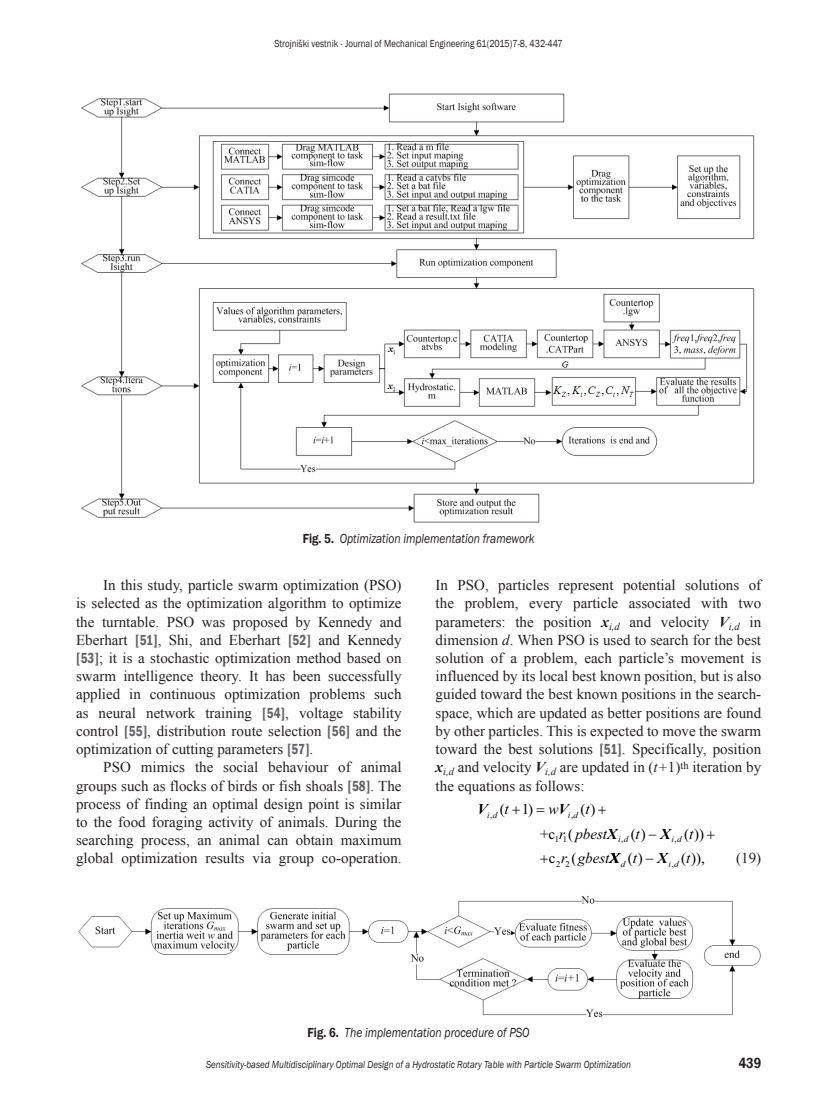
<style>
.page{position:relative;width:816px;height:1114px;background:#fff}
.page>*{position:absolute;margin:0;border:0;box-sizing:border-box;transform-origin:0 0}
.Normal_Equation{font:15px/18.1px "Times New Roman";color:#231f20;text-align:justify}
.t1{font:15px "Times New Roman";color:#000}
.t2{font:italic 15px/24.3px "Times New Roman";color:#000}
.t3{font:600 15px "Franklin Gothic";color:#231f20;scale:.85 1}
.t4{font:italic 700 15px "Times New Roman";color:#000}
.Normal_Figure{font:italic 13.5px "Franklin Gothic";color:#231f20;scale:.85 1}
.t5{font:italic 10.5px "Franklin Gothic";color:#231f20;scale:.85 1}
.t6{font:10.5px "Franklin Gothic";color:#231f20;scale:.85 1}
.t7{font:italic 8.7px "Times New Roman";color:#000}
.t8{font:8.7px "Times New Roman";color:#000}
.s1{font-weight:600;font-style:normal}
.s2{font-family:"Franklin Gothic";font-weight:600;font-stretch:condensed;color:#636366}
.s3{font-weight:700;font-style:italic}
.s4{font-style:italic}
.s5{font-weight:700}
.s6{font-style:normal}
</style>
<div class="page">
<img style="left:81px;top:93px;width:674px;height:430px">
<img style="left:78px;top:896px;width:683px;height:121px">
<p class="t6" style="left:274px;top:37px;width:340px">Strojniški vestnik - Journal of Mechanical Engineering 61(2015)7-8, 432-447</p>
<p class="Normal_Figure" style="left:303px;top:530px;width:274px"><span class="s1">Fig. 5.</span> Optimization implementation framework</p>
<p class="Normal_Equation" style="left:76px;top:575px;width:327px;text-indent:27px">In this study, particle swarm optimization (PSO) is selected as the optimization algorithm to optimize the turntable. PSO was proposed by Kennedy and Eberhart <span class="s2">[51]</span>, Shi, and Eberhart <span class="s2">[52]</span> and Kennedy <span class="s2">[53]</span>; it is a stochastic optimization method based on swarm intelligence theory. It has been successfully applied in continuous optimization problems such as neural network training <span class="s2">[54]</span>, voltage stability control <span class="s2">[55]</span>, distribution route selection <span class="s2">[56]</span> and the optimization of cutting parameters <span class="s2">[57]</span>.</p>
<p class="Normal_Equation" style="left:76px;top:757px;width:327px;text-indent:27px">PSO mimics the social behaviour of animal groups such as flocks of birds or fish shoals <span class="s2">[58]</span>. The process of finding an optimal design point is similar to the food foraging activity of animals. During the searching process, an animal can obtain maximum global optimization results via group co-operation.</p>
<p class="Normal_Equation" style="left:435px;top:575px;width:327px">In PSO, particles represent potential solutions of the problem, every particle associated with two parameters: the position <span class="s3">x</span><sub>i,d</sub> and velocity <span class="s3">V</span><sub>i,d</sub> in dimension <span class="s4">d</span>. When PSO is used to search for the best solution of a problem, each particle’s movement is influenced by its local best known position, but is also guided toward the best known positions in the search&shy;space, which are updated as better positions are found by other particles. This is expected to move the swarm toward the best solutions <span class="s2">[51]</span>. Specifically, position <span class="s3">x</span><sub>i,d</sub> and velocity <span class="s3">V</span><sub>i,d</sub> are updated in (<span class="s4">t+</span>1)<sup>th</sup> iteration by the equations as follows:</p>
<p class="t4" style="left:477px;top:798px;width:12px">V</p>
<p class="t2" style="left:540px;top:796px;width:78px;text-indent:8px">w<span class="s5">V<br></span><span class="s6">+c</span> r pbest<span class="s5">X</span></p>
<p class="t1" style="left:499px;top:803px;width:11px">(<span class="s4">t</span></p>
<p class="t2" style="left:585px;top:796px;width:6px">t</p>
<p class="t1" style="left:521px;top:803px;width:13px">1)</p>
<p class="t1" style="left:580px;top:803px;width:17px">( )</p>
<p class="t1" style="left:568px;top:827px;width:6px">(</p>
<p class="t1" style="left:684px;top:827px;width:21px">( ))</p>
<p class="t1" style="left:571px;top:852px;width:6px">(</p>
<p class="t7" style="left:487px;top:808px;width:11px">i d</p>
<p class="t7" style="left:568px;top:808px;width:11px">i d</p>
<p class="t8" style="left:490px;top:811px;width:4px">,</p>
<p class="t8" style="left:571px;top:811px;width:4px">,</p>
<p class="t1" style="left:630px;top:827px;width:41px">( )− <span class="s3">X</span></p>
<p class="t2" style="left:635px;top:820px;width:6px">t</p>
<p class="t2" style="left:689px;top:820px;width:6px">t</p>
<p class="t7" style="left:618px;top:833px;width:11px">i d</p>
<p class="t7" style="left:671px;top:833px;width:11px">i d</p>
<p class="t8" style="left:554px;top:836px;width:14px">1 1</p>
<p class="t8" style="left:556px;top:860px;width:15px">2 2</p>
<p class="t8" style="left:621px;top:836px;width:4px">,</p>
<p class="t8" style="left:674px;top:836px;width:4px">,</p>
<p class="t2" style="left:548px;top:845px;width:72px"><span class="s6">c</span> r gbest<span class="s5">X</span></p>
<p class="t1" style="left:627px;top:852px;width:17px">( )<span class="s4">t</span></p>
<p class="t1" style="left:681px;top:852px;width:25px"><span class="s4">t</span>( )),</p>
<p class="t4" style="left:657px;top:847px;width:12px">X</p>
<p class="t8" style="left:645px;top:860px;width:30px">− ,</p>
<p class="Normal_Equation" style="left:736px;top:848px;width:26px">(19)</p>
<p class="t7" style="left:620px;top:857px;width:6px">d</p>
<p class="t7" style="left:668px;top:857px;width:11px">i d</p>
<p class="Normal_Figure" style="left:307px;top:1023px;width:263px"><span class="s1">Fig. 6.</span> The implementation procedure of PSO</p>
<p class="t5" style="left:206px;top:1057px;width:501px">Sensitivity-based Multidisciplinary Optimal Design of a Hydrostatic Rotary Table with Particle Swarm Optimization</p>
<p class="t3" style="left:738px;top:1052px;width:28px">439</p>
</div>
